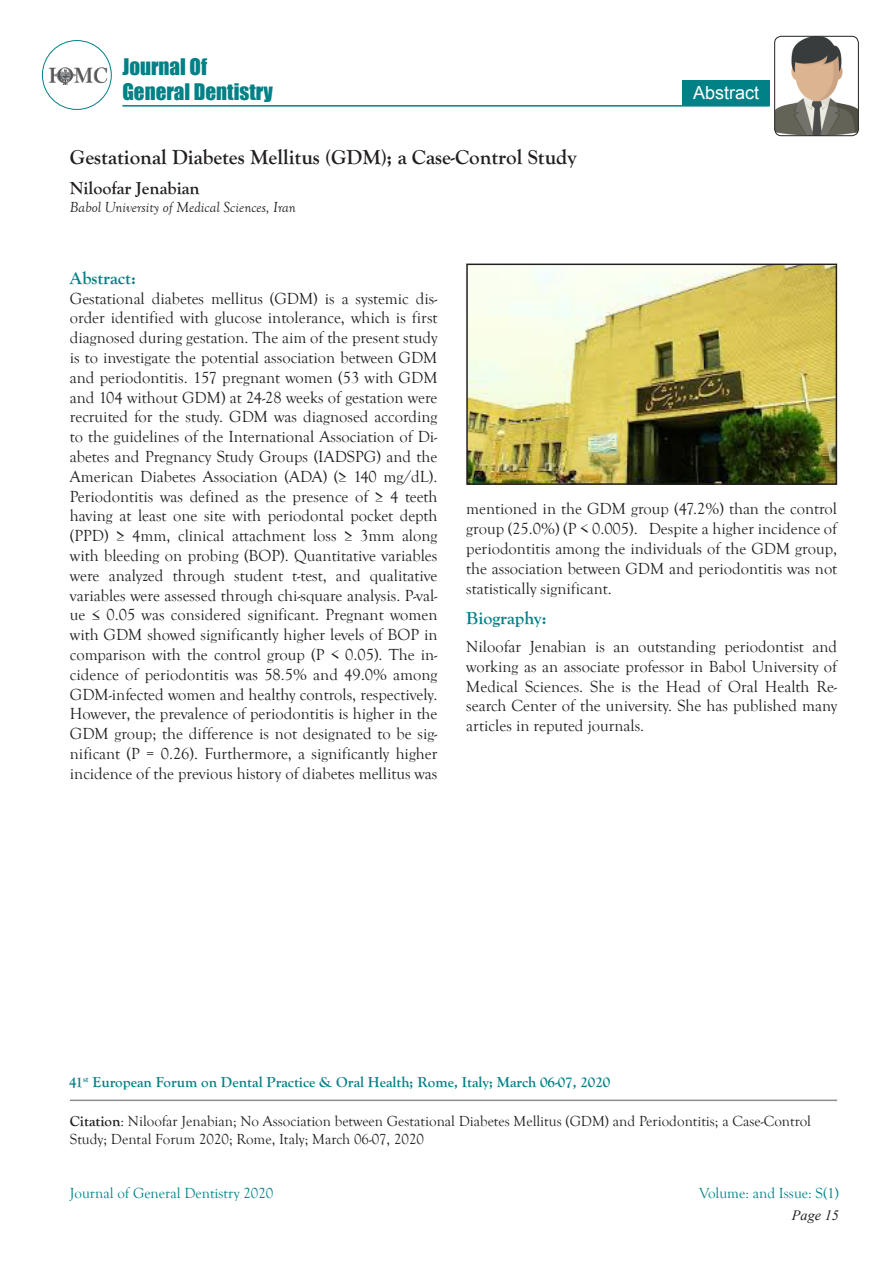
<style>
.page{position:relative;width:893px;height:1263px;background:#fff}
.page>*{position:absolute;margin:0;border:0;box-sizing:border-box;transform-origin:0 0}
.t1{font:700 21px "Goudy Old Style T";color:#231f20}
.t2{font:21px/25.2px "Impact";color:#008186}
.t3{font:700 18px "Goudy Old Style T";color:#008186}
.t4{font:700 18px "Goudy Old Style T";color:#231f20}
.t5{font:18px "Arial";color:#fff}
.t6{font:16.5px/19.8px "Goudy Old Style T";color:#231f20;text-align:justify}
.t7{font:15px/18px "Goudy Old Style T";color:#231f20}
.t8{font:700 15px "Goudy Old Style T";color:#008186}
.t9{font:15px "Goudy Old Style T";color:#008186}
.t10{font:italic 15px "Goudy Old Style T";color:#231f20}
.t11{font:italic 14.25px "Times New Roman";color:#231f20}
.s1{font-weight:700}
</style>
<div class="page">
<div style="left:682px;top:80px;width:88px;height:25px;background:#008186"></div>
<hr style="left:122px;top:105px;width:647px;height:2px;background:#008186">
<img style="left:48px;top:67px;width:60px;height:17px">
<div style="left:42px;top:40px;width:70px;height:70px;border:1px solid #008186;border-radius:50%"></div>
<img style="left:775px;top:36px;width:83px;height:100px">
<div style="left:774px;top:36px;width:85px;height:100px;border:1px solid #231f20;border-radius:7px"></div>
<hr style="left:70px;top:1099px;width:767px;height:2px;background:#231f20">
<img style="left:469px;top:267px;width:365px;height:215px">
<div style="left:466px;top:264px;width:371px;height:221px;border:2px solid #231f20"></div>
<p class="t2" style="left:122px;top:54px;width:152px">Journal Of<br>General Dentistry</p>
<p class="t1" style="left:70px;top:146px;width:508px">Gestational Diabetes Mellitus (GDM); a Case-Control Study</p>
<p class="t4" style="left:70px;top:178px;width:131px">Niloofar Jenabian</p>
<p class="t10" style="left:70px;top:199px;width:227px">Babol University of Medical Sciences, Iran</p>
<p class="t5" style="left:693px;top:81px;width:68px">Abstract</p>
<p class="t3" style="left:70px;top:268px;width:68px">Abstract:</p>
<p class="t6" style="left:70px;top:289px;width:369px">Gestational diabetes mellitus (GDM) is a systemic dis&shy;order identified with glucose intolerance, which is first diagnosed during gestation. The aim of the present study is to investigate the potential association between GDM and periodontitis. 157 pregnant women (53 with GDM and 104 without GDM) at 24-28 weeks of gestation were recruited for the study. GDM was diagnosed according to the guidelines of the International Association of Di&shy;abetes and Pregnancy Study Groups (IADSPG) and the American Diabetes Association (ADA) (≥ 140 mg/dL).<br>Periodontitis was defined as the presence of ≥ 4 teeth having at least one site with periodontal pocket depth (PPD) ≥ 4mm, clinical attachment loss ≥ 3mm along with bleeding on probing (BOP). Quantitative variables were analyzed through student t-test, and qualitative variables were assessed through chi-square analysis. P-val&shy;ue ≤ 0.05 was considered significant. Pregnant women with GDM showed significantly higher levels of BOP in comparison with the control group (P &lt; 0.05). The in&shy;cidence of periodontitis was 58.5% and 49.0% among GDM-infected women and healthy controls, respectively.<br>However, the prevalence of periodontitis is higher in the GDM group; the difference is not designated to be sig&shy;nificant (P = 0.26). Furthermore, a significantly higher incidence of the previous history of diabetes mellitus was</p>
<p class="t6" style="left:466px;top:499px;width:372px">mentioned in the GDM group (47.2%) than the control group (25.0%) (P &lt; 0.005). Despite a higher incidence of periodontitis among the individuals of the GDM group, the association between GDM and periodontitis was not statistically significant.</p>
<p class="t3" style="left:466px;top:608px;width:82px">Biography:</p>
<p class="t6" style="left:466px;top:637px;width:372px">Niloofar Jenabian is an outstanding periodontist and working as an associate professor in Babol University of Medical Sciences. She is the Head of Oral Health Re&shy;search Center of the university. She has published many articles in reputed journals.</p>
<p class="t8" style="left:69px;top:1074px;width:543px">41<sup>st</sup> European Forum on Dental Practice &amp; Oral Health; Rome, Italy; March 06-07, 2020</p>
<p class="t7" style="left:70px;top:1112px;width:743px"><span class="s1">Citation</span>: Niloofar Jenabian; No Association between Gestational Diabetes Mellitus (GDM) and Periodontitis; a Case-Control<br>Study; Dental Forum 2020; Rome, Italy; March 06-07, 2020</p>
<p class="t9" style="left:70px;top:1185px;width:205px">Journal of General Dentistry 2020</p>
<p class="t9" style="left:699px;top:1185px;width:141px">Volume: and Issue: S(1)</p>
<p class="t11" style="left:792px;top:1206px;width:49px">Page 15</p>
</div>
